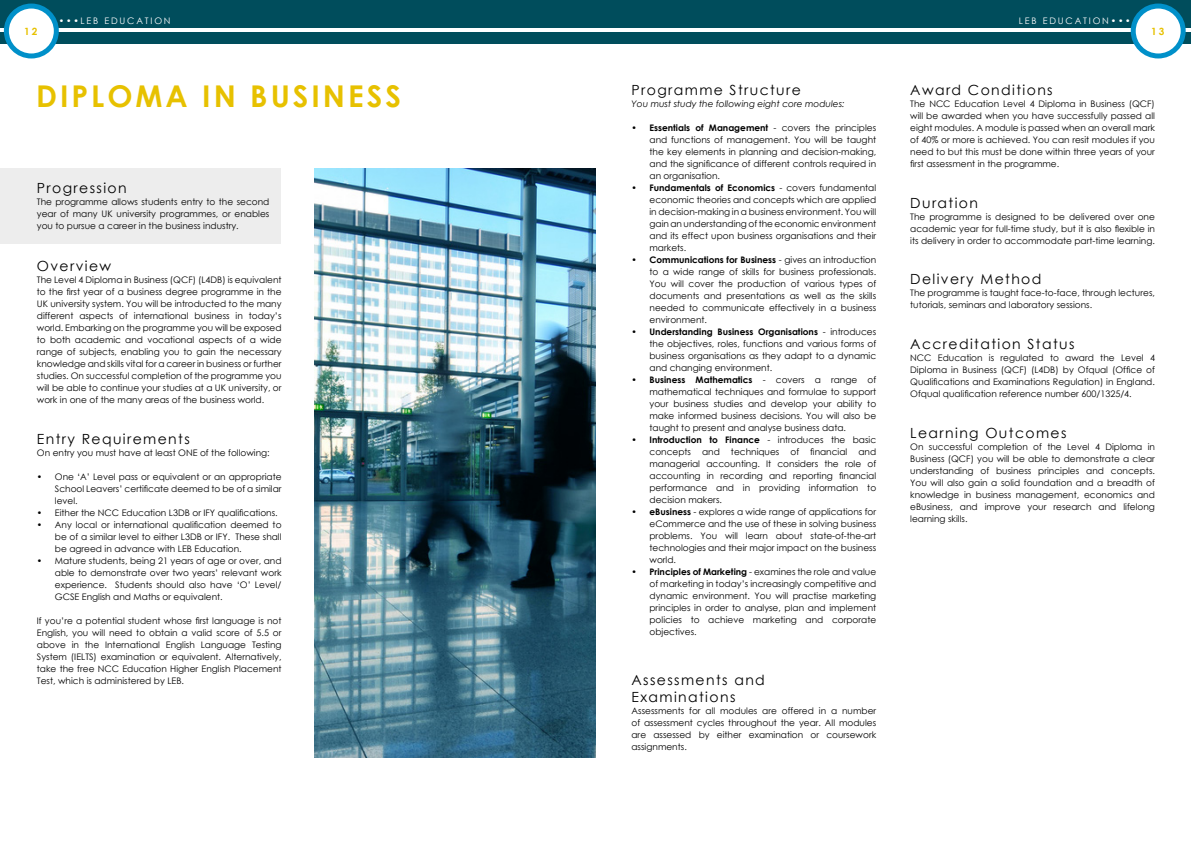
<style>
.page{position:relative;width:1191px;height:842px;background:#fff}
.page>*{position:absolute;margin:0;border:0;box-sizing:border-box;transform-origin:0 0}
.t1{font:700 30px "Century Gothic";letter-spacing:.1em;color:#e7c100}
.t2{font:14px/16.8px "Century Gothic";letter-spacing:.1em;color:#000}
.t3{font:700 10px "Century Gothic";color:#e7c100}
.t4{font:9px/12px "Century Gothic";color:#000;text-align:justify}
.t5{font:italic 9px "Century Gothic";color:#000}
.t6{font:9px "Century Gothic";letter-spacing:.2em;color:#fff}
.s1{font-weight:700}
</style>
<div class="page">
<div style="left:0;top:0;width:1191px;height:28px;background:#004d5c"></div>
<div style="left:0;top:32px;width:1191px;height:12px;background:#004d5c"></div>
<div style="left:6px;top:6px;width:50px;height:50px;background:#fff;border-radius:50%"></div>
<div style="left:4px;top:4px;width:55px;height:54px;border:5px solid #0090c9;border-radius:50%"></div>
<div style="left:1133px;top:6px;width:50px;height:50px;background:#fff;border-radius:50%"></div>
<div style="left:1130px;top:4px;width:55px;height:54px;border:5px solid #0090c9;border-radius:50%"></div>
<div style="left:0;top:168px;width:281px;height:76px;background:#ededed"></div>
<img style="left:315px;top:168px;width:280px;height:590px">
<p class="t6" style="left:59px;top:15px;width:113px">•••LEB EDUCATION</p>
<p class="t6" style="left:1019px;top:15px;width:113px">LEB EDUCATION•••</p>
<p class="t3" style="left:24px;top:24px;width:15px">12</p>
<p class="t3" style="left:1151px;top:24px;width:15px">13</p>
<h1 class="t1" style="left:36px;top:73px;width:366px">DIPLOMA IN BUSINESS</h1>
<h2 class="t2" style="left:37px;top:180px;width:91px">Progression</h2>
<p class="t4" style="left:37px;top:196px;width:234px">The programme allows students entry to the second year of many UK university programmes, or enables you to pursue a career in the business industry.</p>
<h2 class="t2" style="left:37px;top:258px;width:76px">Overview</h2>
<p class="t4" style="left:37px;top:274px;width:246px">The Level 4 Diploma in Business (QCF) (L4DB) is equivalent to the first year of a business degree programme in the UK university system. You will be introducted to the many different aspects of international business in today’s world. Embarking on the programme you will be exposed to both academic and vocational aspects of a wide range of subjects, enabling you to gain the necessary knowledge and skills vital for a career in business or further studies. On successful completion of the programme you will be able to continue your studies at a UK university, or work in one of the many areas of the business world.</p>
<h2 class="t2" style="left:37px;top:430px;width:154px">Entry Requirements</h2>
<p class="t4" style="left:37px;top:447px;width:234px">On entry you must have at least ONE of the following:</p>
<p class="t4" style="left:55px;top:471px;width:228px;text-indent:-18px">• One ‘A’ Level pass or equivalent or an appropriate School Leavers’ certificate deemed to be of a similar level.</p>
<p class="t4" style="left:37px;top:507px;width:242px">• Either the NCC Education L3DB or IFY qualifications.</p>
<p class="t4" style="left:55px;top:519px;width:228px;text-indent:-18px">• Any local or international qualification deemed to be of a similar level to either L3DB or IFY. These shall be agreed in advance with LEB Education.</p>
<p class="t4" style="left:55px;top:555px;width:228px;text-indent:-18px">• Mature students, being 21 years of age or over, and able to demonstrate over two years’ relevant work experience. Students should also have ‘O’ Level/ GCSE English and Maths or equivalent.</p>
<p class="t4" style="left:37px;top:615px;width:246px">If you’re a potential student whose first language is not English, you will need to obtain a valid score of 5.5 or above in the International English Language Testing System (IELTS) examination or equivalent. Alternatively, take the free NCC Education Higher English Placement Test, which is administered by LEB.</p>
<h2 class="t2" style="left:631px;top:81px;width:171px">Programme Structure</h2>
<p class="t5" style="left:631px;top:97px;width:215px">You must study the following eight core modules:</p>
<p class="t4" style="left:649px;top:121px;width:228px;text-indent:-18px"><span class="s1">• Essentials of Management</span> - covers the principles and functions of management. You will be taught the key elements in planning and decision-making, and the significance of different controls required in an organisation.</p>
<p class="t4" style="left:649px;top:181px;width:228px;text-indent:-18px"><span class="s1">• Fundamentals of Economics</span> - covers fundamental economic theories and concepts which are applied in decision-making in a business environment. You will gain an understanding of the economic environment and its effect upon business organisations and their markets.</p>
<p class="t4" style="left:649px;top:253px;width:228px;text-indent:-18px"><span class="s1">• Communications for Business</span> - gives an introduction to a wide range of skills for business professionals.<br>You will cover the production of various types of documents and presentations as well as the skills needed to communicate effectively in a business environment.</p>
<p class="t4" style="left:649px;top:325px;width:228px;text-indent:-18px"><span class="s1">• Understanding Business Organisations</span> - introduces the objectives, roles, functions and various forms of business organisations as they adapt to a dynamic and changing environment.</p>
<p class="t4" style="left:649px;top:373px;width:228px;text-indent:-18px"><span class="s1">• Business Mathematics</span> - covers a range of mathematical techniques and formulae to support your business studies and develop your ability to make informed business decisions. You will also be taught to present and analyse business data.</p>
<p class="t4" style="left:649px;top:433px;width:228px;text-indent:-18px"><span class="s1">• Introduction to Finance</span> - introduces the basic concepts and techniques of financial and managerial accounting. It considers the role of accounting in recording and reporting financial performance and in providing information to decision makers.</p>
<p class="t4" style="left:649px;top:505px;width:228px;text-indent:-18px"><span class="s1">• eBusiness</span> - explores a wide range of applications for eCommerce and the use of these in solving business problems. You will learn about state-of-the-art technologies and their major impact on the business world.</p>
<p class="t4" style="left:649px;top:565px;width:228px;text-indent:-18px"><span class="s1">• Principles of Marketing</span> - examines the role and value of marketing in today’s increasingly competitive and dynamic environment. You will practise marketing principles in order to analyse, plan and implement policies to achieve marketing and corporate objectives.</p>
<h2 class="t2" style="left:631px;top:671px;width:135px">Assessments and<br>Examinations</h2>
<p class="t4" style="left:631px;top:705px;width:246px">Assessments for all modules are offered in a number of assessment cycles throughout the year. All modules are assessed by either examination or coursework assignments.</p>
<h2 class="t2" style="left:910px;top:81px;width:144px">Award Conditions</h2>
<p class="t4" style="left:910px;top:97px;width:246px">The NCC Education Level 4 Diploma in Business (QCF) will be awarded when you have successfully passed all eight modules. A module is passed when an overall mark of 40% or more is achieved. You can resit modules if you need to but this must be done within three years of your first assessment in the programme.</p>
<h2 class="t2" style="left:910px;top:194px;width:69px">Duration</h2>
<p class="t4" style="left:910px;top:210px;width:246px">The programme is designed to be delivered over one academic year for full-time study, but it is also flexible in its delivery in order to accommodate part-time learning.</p>
<h2 class="t2" style="left:910px;top:271px;width:133px">Delivery Method</h2>
<p class="t4" style="left:910px;top:287px;width:246px">The programme is taught face-to-face, through lectures, tutorials, seminars and laboratory sessions.</p>
<h2 class="t2" style="left:910px;top:335px;width:166px">Accreditation Status</h2>
<p class="t4" style="left:910px;top:352px;width:246px">NCC Education is regulated to award the Level 4<br>Diploma in Business (QCF) (L4DB) by Ofqual (Office of Qualifications and Examinations Regulation) in England.<br>Ofqual qualification reference number 600/1325/4.</p>
<h2 class="t2" style="left:910px;top:424px;width:158px">Learning Outcomes</h2>
<p class="t4" style="left:910px;top:441px;width:246px">On successful completion of the Level 4 Diploma in Business (QCF) you will be able to demonstrate a clear understanding of business principles and concepts.<br>You will also gain a solid foundation and a breadth of knowledge in business management, economics and eBusiness, and improve your research and lifelong learning skills.</p>
</div>
